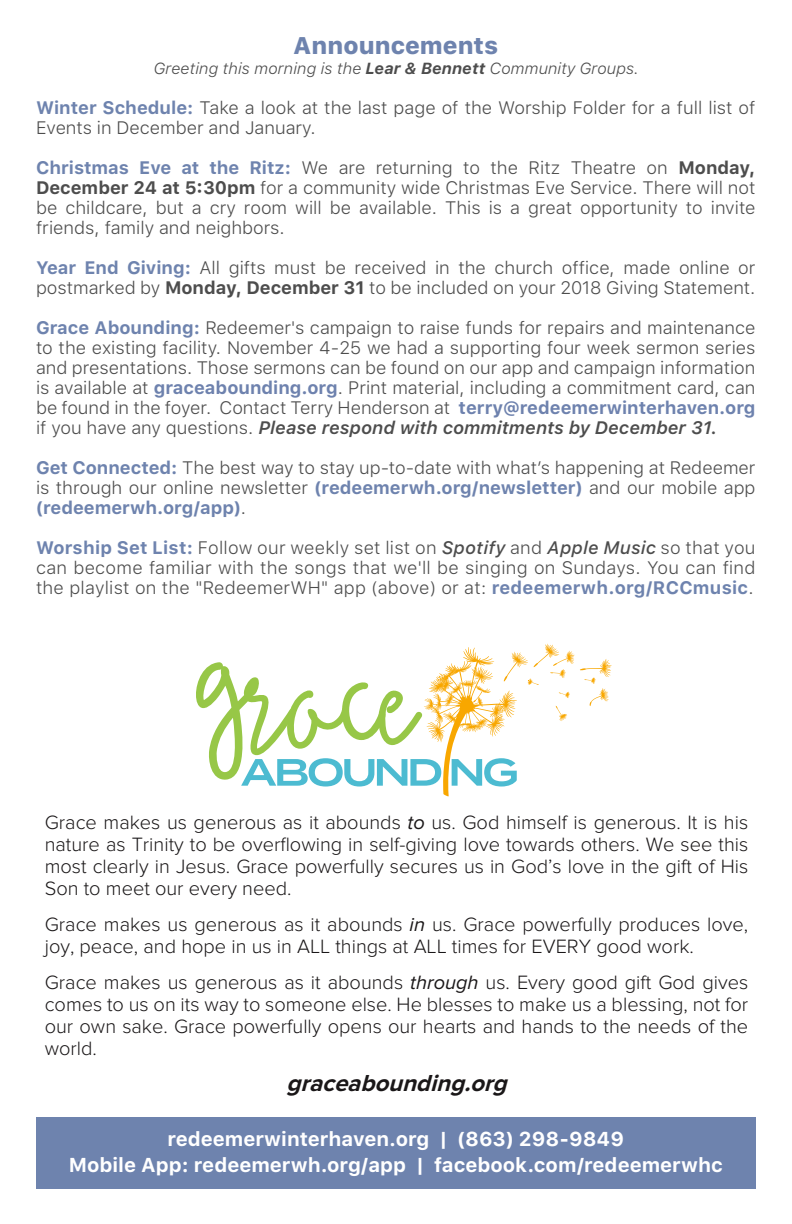
<style>
.page{position:relative;width:792px;height:1224px;background:#fff}
.page>*{position:absolute;margin:0;border:0;box-sizing:border-box;transform-origin:0 0}
.t1{font:italic 700 24px "Proxima Nova";color:#1a1718}
.t2{font:800 24px "SFUI Text";color:#6e83ae}
.t3{font:300 20px/22px "Proxima Nova";color:#1a1718;text-align:justify}
.t4{font:700 20px/26px "SFUI Text";color:#fff;text-align:center}
.t5{font:300 18px/20px "SFUI Text";color:#4d4d4d;text-align:justify}
.t6{font:italic 300 16px "SFUI Text";color:#4d4d4d}
.s1{font-weight:700}
.s2{font-weight:700;color:#6e83ae}
.s3{font-weight:700;color:#6e82ae}
.s4{font-weight:600;font-style:italic}
.s5{font-weight:500;font-style:italic}
.s6{font-weight:400;font-style:italic}
</style>
<div class="page">
<svg style="left:196px;top:644px;width:416px;height:152px"></svg>
<div style="left:36px;top:1117px;width:720px;height:72px;background:#6e83ae"></div>
<h1 class="t2" style="left:293px;top:31px;width:206px">Announcements</h1>
<p class="t6" style="left:153px;top:59px;width:487px">Greeting this morning is the <span class="s1">Lear &amp; Bennett</span> Community Groups.</p>
<p class="t5" style="left:36px;top:98px;width:721px"><span class="s2">Winter Schedule:</span> Take a look at the last page of the Worship Folder for a full list of<br>Events in December and January.</p>
<p class="t5" style="left:36px;top:158px;width:721px"><span class="s2">Christmas Eve at the Ritz:</span> We are returning to the Ritz Theatre on <span class="s1">Monday, December 24 at 5:30pm</span> for a community wide Christmas Eve Service. There will not be childcare, but a cry room will be available. This is a great opportunity to invite friends, family and neighbors.</p>
<p class="t5" style="left:36px;top:258px;width:721px"><span class="s2">Year End Giving:</span> All gifts must be received in the church office, made online or postmarked by <span class="s1">Monday, December 31</span> to be included on your 2018 Giving Statement.</p>
<p class="t5" style="left:36px;top:318px;width:721px"><span class="s2">Grace Abounding:</span> Redeemer's campaign to raise funds for repairs and maintenance to the existing facility. November 4-25 we had a supporting four week sermon series and presentations. Those sermons can be found on our app and campaign information is available at <span class="s3">graceabounding.org</span>. Print material, including a commitment card, can be found in the foyer. Contact Terry Henderson at <span class="s3">terry@redeemerwinterhaven.org </span>if you have any questions. <span class="s4">Please respond with commitments by December 31.</span></p>
<p class="t5" style="left:36px;top:458px;width:721px"><span class="s2">Get Connected:</span> The best way to stay up-to-date with what’s happening at Redeemer is through our online newsletter <span class="s2">(redeemerwh.org/newsletter)</span> and our mobile app <span class="s2">(redeemerwh.org/app)</span>.</p>
<p class="t5" style="left:36px;top:538px;width:721px"><span class="s2">Worship Set List:</span> Follow our weekly set list on <span class="s5">Spotify</span> and <span class="s5">Apple Music</span> so that you can become familiar with the songs that we'll be singing on Sundays. You can find the playlist on the "RedeemerWH" app (above) or at: <span class="s2">redeemerwh.org/RCCmusic</span>.</p>
<p class="t3" style="left:45px;top:812px;width:705px">Grace makes us generous as it abounds <span class="s6">to</span> us. God himself is generous. It is his nature as Trinity to be overflowing in self-giving love towards others. We see this most clearly in Jesus. Grace powerfully secures us in God’s love in the gift of His Son to meet our every need.</p>
<p class="t3" style="left:45px;top:914px;width:705px">Grace makes us generous as it abounds <span class="s6">in</span> us. Grace powerfully produces love, joy, peace, and hope in us in ALL things at ALL times for EVERY good work.</p>
<p class="t3" style="left:45px;top:972px;width:705px">Grace makes us generous as it abounds <span class="s6">through</span> us. Every good gift God gives comes to us on its way to someone else. He blesses to make us a blessing, not for our own sake. Grace powerfully opens our hearts and hands to the needs of the world.</p>
<h1 class="t1" style="left:286px;top:1072px;width:228px">graceabounding.org</h1>
<p class="t4" style="left:69px;top:1126px;width:656px">redeemerwinterhaven.org | (863) 298-9849<br>Mobile App: redeemerwh.org/app | facebook.com/redeemerwhc</p>
</div>
